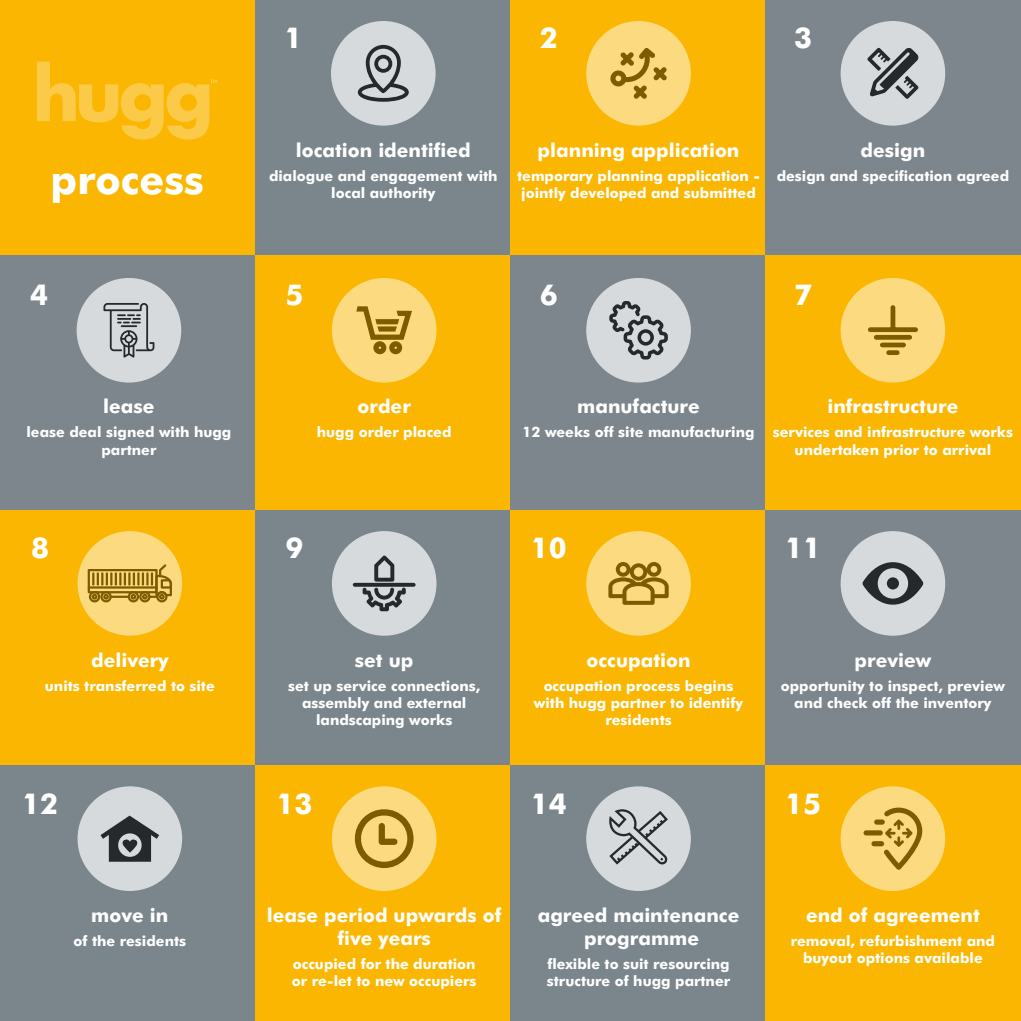
<style>
.page{position:relative;width:1021px;height:1021px;background:#fff}
.page>*{position:absolute;margin:0;border:0;box-sizing:border-box;transform-origin:0 0}
.t1{font:700 40.6px "Futura BT";color:#fff}
.t2{font:700 28.8px "Futura BT";color:#fff}
.t3{font:700 19.2px/23px "Futura BT";color:#fff;text-align:center}
.t4{font:700 14.4px/17.2px "Futura BT";color:#fff;text-align:center}
</style>
<div class="page">
<div style="left:0;top:0;width:255px;height:255px;background:#fab600"></div>
<div style="left:0;top:255px;width:255px;height:255px;background:#7d868c"></div>
<div style="left:0;top:510px;width:255px;height:255px;background:#fab600"></div>
<div style="left:0;top:765px;width:255px;height:255px;background:#7b868c"></div>
<div style="left:255px;top:0;width:255px;height:255px;background:#7b868c"></div>
<div style="left:255px;top:255px;width:255px;height:255px;background:#fab600"></div>
<div style="left:255px;top:510px;width:255px;height:255px;background:#7b868c"></div>
<div style="left:255px;top:765px;width:255px;height:255px;background:#fab600"></div>
<div style="left:510px;top:0;width:255px;height:255px;background:#fab600"></div>
<div style="left:510px;top:255px;width:255px;height:255px;background:#7d868c"></div>
<div style="left:510px;top:510px;width:255px;height:255px;background:#fab600"></div>
<div style="left:510px;top:765px;width:255px;height:255px;background:#7b868c"></div>
<div style="left:765px;top:0;width:255px;height:255px;background:#7d868c"></div>
<div style="left:765px;top:255px;width:255px;height:255px;background:#fab600"></div>
<div style="left:765px;top:510px;width:255px;height:255px;background:#7d868c"></div>
<div style="left:765px;top:765px;width:255px;height:255px;background:#fab600"></div>
<svg style="left:37px;top:62px;width:180px;height:77px"></svg>
<div style="left:331px;top:21px;width:104px;height:105px;background:#d7dadc;border-radius:50%"></div>
<svg style="left:358px;top:45px;width:51px;height:57px"></svg>
<div style="left:586px;top:21px;width:105px;height:105px;background:#fcda7f;border-radius:50%"></div>
<svg style="left:610px;top:48px;width:56px;height:51px"></svg>
<div style="left:840px;top:21px;width:105px;height:105px;background:#d7dadc;border-radius:50%"></div>
<svg style="left:867px;top:48px;width:51px;height:51px"></svg>
<div style="left:77px;top:278px;width:104px;height:104px;background:#d7dadc;border-radius:50%"></div>
<svg style="left:103px;top:303px;width:51px;height:54px"></svg>
<div style="left:332px;top:278px;width:104px;height:104px;background:#fcda7f;border-radius:50%"></div>
<svg style="left:356px;top:306px;width:56px;height:48px"></svg>
<div style="left:586px;top:278px;width:105px;height:104px;background:#d7dadc;border-radius:50%"></div>
<svg style="left:609px;top:301px;width:58px;height:58px"></svg>
<div style="left:840px;top:278px;width:105px;height:104px;background:#fcda7f;border-radius:50%"></div>
<div style="left:890px;top:307px;width:5px;height:20px;background:#7d5c00"></div>
<div style="left:870px;top:327px;width:45px;height:5px;background:#7d5c00"></div>
<div style="left:876px;top:335px;width:33px;height:5px;background:#7d5c00"></div>
<div style="left:882px;top:342px;width:21px;height:5px;background:#7d5c00"></div>
<div style="left:888px;top:350px;width:9px;height:5px;background:#7d5c00"></div>
<div style="left:586px;top:531px;width:105px;height:104px;background:#fcda7f;border-radius:50%"></div>
<svg style="left:608px;top:562px;width:60px;height:43px"></svg>
<div style="left:840px;top:531px;width:105px;height:104px;background:#d7dadc;border-radius:50%"></div>
<svg style="left:862px;top:562px;width:61px;height:42px"></svg>
<svg style="left:886px;top:577px;width:13px;height:12px"></svg>
<div style="left:77px;top:531px;width:105px;height:104px;background:#fcda7f;border-radius:50%"></div>
<svg style="left:88px;top:564px;width:84px;height:38px"></svg>
<div style="left:332px;top:531px;width:104px;height:104px;background:#d7dadc;border-radius:50%"></div>
<svg style="left:353px;top:555px;width:62px;height:56px"></svg>
<div style="left:77px;top:786px;width:105px;height:105px;background:#d7dadc;border-radius:50%"></div>
<svg style="left:100px;top:815px;width:59px;height:46px"></svg>
<div style="left:332px;top:786px;width:104px;height:105px;background:#fcda7f;border-radius:50%"></div>
<svg style="left:355px;top:809px;width:58px;height:59px"></svg>
<div style="left:586px;top:786px;width:105px;height:105px;background:#d7dadc;border-radius:50%"></div>
<svg style="left:609px;top:809px;width:59px;height:55px"></svg>
<div style="left:840px;top:786px;width:105px;height:105px;background:#fcda7f;border-radius:50%"></div>
<div style="left:871px;top:841px;width:13px;height:5px;background:#7d5c00;border-radius:3px"></div>
<div style="left:863px;top:830px;width:19px;height:5px;background:#7d5c00;border-radius:3px"></div>
<div style="left:874px;top:819px;width:10px;height:5px;background:#7d5c00;border-radius:3px"></div>
<svg style="left:883px;top:807px;width:39px;height:62px"></svg>
<h1 class="t1" style="left:50px;top:155px;width:155px">process</h1>
<h2 class="t2" style="left:30px;top:277px;width:19px">4</h2>
<h3 class="t3" style="left:103px;top:395px;width:53px">lease</h3>
<p class="t4" style="left:26px;top:423px;width:206px">lease deal signed with hugg partner</p>
<h2 class="t2" style="left:284px;top:21px;width:19px">1</h2>
<h2 class="t2" style="left:540px;top:21px;width:19px">2</h2>
<h2 class="t2" style="left:794px;top:21px;width:19px">3</h2>
<h3 class="t3" style="left:296px;top:138px;width:176px">location identified</h3>
<p class="t4" style="left:269px;top:167px;width:230px">dialogue and engagement with local authority</p>
<h3 class="t3" style="left:537px;top:138px;width:203px">planning application</h3>
<p class="t4" style="left:517px;top:167px;width:244px;text-align:left">temporary planning application - jointly developed and submitted</p>
<h3 class="t3" style="left:860px;top:138px;width:66px">design</h3>
<p class="t4" style="left:776px;top:167px;width:234px">design and specification agreed</p>
<h2 class="t2" style="left:285px;top:277px;width:19px">5</h2>
<h2 class="t2" style="left:540px;top:277px;width:19px">6</h2>
<h2 class="t2" style="left:794px;top:277px;width:19px">7</h2>
<h3 class="t3" style="left:357px;top:395px;width:55px">order</h3>
<p class="t4" style="left:317px;top:423px;width:136px">hugg order placed</p>
<h3 class="t3" style="left:577px;top:395px;width:124px">manufacture</h3>
<p class="t4" style="left:522px;top:423px;width:233px">12 weeks off site manufacturing</p>
<h3 class="t3" style="left:827px;top:395px;width:132px">infrastructure</h3>
<p class="t4" style="left:772px;top:423px;width:242px">services and infrastructure works undertaken prior to arrival</p>
<h2 class="t2" style="left:31px;top:530px;width:19px">8</h2>
<h2 class="t2" style="left:285px;top:530px;width:19px">9</h2>
<h2 class="t2" style="left:531px;top:530px;width:37px">10</h2>
<h2 class="t2" style="left:785px;top:530px;width:37px">11</h2>
<h3 class="t3" style="left:91px;top:648px;width:79px">delivery</h3>
<p class="t4" style="left:45px;top:676px;width:171px">units transferred to site</p>
<h3 class="t3" style="left:355px;top:648px;width:60px">set up</h3>
<p class="t4" style="left:288px;top:676px;width:193px">set up service connections, assembly and external landscaping works</p>
<h3 class="t3" style="left:586px;top:648px;width:106px">occupation</h3>
<p class="t4" style="left:534px;top:676px;width:211px">occupation process begins with hugg partner to identify residents</p>
<h3 class="t3" style="left:854px;top:648px;width:78px">preview</h3>
<p class="t4" style="left:780px;top:676px;width:226px">opportunity to inspect, preview and check off the inventory</p>
<h2 class="t2" style="left:22px;top:786px;width:37px">12</h2>
<h2 class="t2" style="left:276px;top:786px;width:37px">13</h2>
<h2 class="t2" style="left:531px;top:786px;width:37px">14</h2>
<h2 class="t2" style="left:785px;top:786px;width:37px">15</h2>
<h3 class="t3" style="left:91px;top:903px;width:78px">move in</h3>
<p class="t4" style="left:74px;top:932px;width:114px">of the residents</p>
<h3 class="t3" style="left:267px;top:903px;width:236px">lease period upwards of five years</h3>
<p class="t4" style="left:292px;top:954px;width:186px;text-align:left">occupied for the duration or re-let to new occupiers</p>
<h3 class="t3" style="left:537px;top:903px;width:203px">agreed maintenance programme</h3>
<p class="t4" style="left:547px;top:954px;width:185px;text-align:left">flexible to suit resourcing structure of hugg partner</p>
<h3 class="t3" style="left:806px;top:903px;width:175px">end of agreement</h3>
<p class="t4" style="left:790px;top:932px;width:206px">removal, refurbishment and buyout options available</p>
</div>
